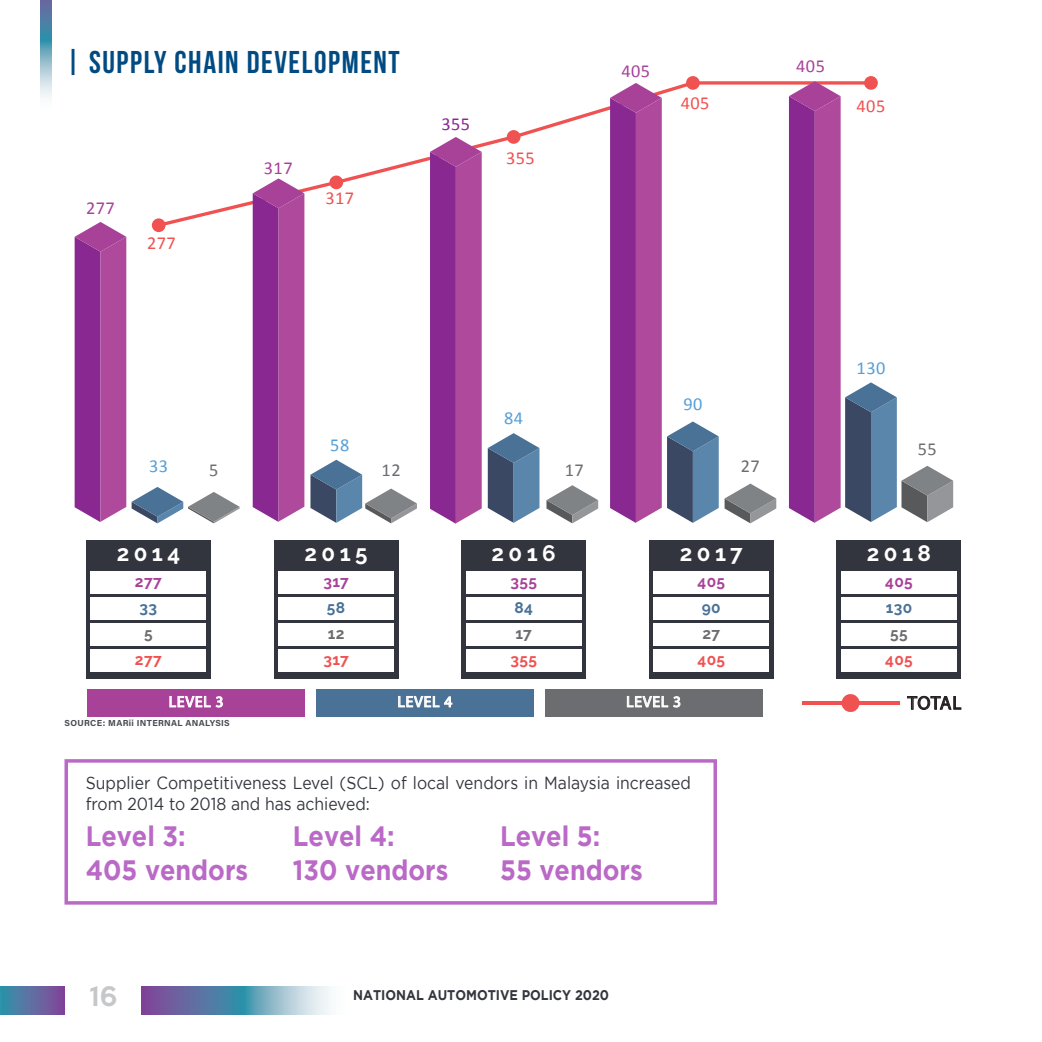
<style>
.page{position:relative;width:1042px;height:1042px;background:#fff}
.page>*{position:absolute;margin:0;border:0;box-sizing:border-box;transform-origin:0 0}
.t1{font:700 31.5px "Bebas Neue";letter-spacing:.05em;color:#014b82}
.main_text{font:700 28px/33.6px "Gotham";color:#ba69c7;scale:.9 1}
.t2{font:500 24.5px "Keep Calm";color:#c6c7c9}
.t3{font:700 22.4px "Raleway";letter-spacing:.2em;color:#fff}
.t4{font:18.9px "Century Gothic";letter-spacing:.025em;color:#231f20}
.t5{font:18.38px "Calibri";letter-spacing:.025em;color:#ef5250}
.t6{font:18.38px "Calibri";letter-spacing:.025em;color:#a84198}
.t7{font:18.38px "Calibri";letter-spacing:.025em;color:#569fd6}
.t8{font:18.38px "Calibri";letter-spacing:.025em;color:#6c6d70}
.t9{font:18.38px "Calibri";color:#892890}
.main_text-2{font:17.5px/21px "Gotham";color:#33363d;scale:.9 1}
.t10{font:15.58px "Century Gothic";letter-spacing:.05em;color:#fff}
.t11{font:700 15.4px/26.1px "Raleway";letter-spacing:.025em;color:#a84198}
.t12{font:700 15.4px/25.9px "Raleway";letter-spacing:.025em;color:#ef5250;text-align:center}
.t13{font:700 15.4px "Raleway";letter-spacing:.025em;color:#6c6d70}
.t14{font:700 14px "Gotham";color:#33363d;scale:.9 1}
.subtitile{font:700 8.75px "Acumin Pro";letter-spacing:.035em;color:#474a51}
.s1{color:#4a7196}
.s2{color:#6c6d70}
</style>
<div class="page">
<img style="left:142px;top:986px;width:188px;height:28px">
<img style="left:0;top:986px;width:65px;height:28px">
<img style="left:40px;top:0;width:11px;height:98px">
<div style="left:86px;top:540px;width:125px;height:139px;background:#32353d"></div>
<div style="left:91px;top:571px;width:115px;height:22px;background:#fff"></div>
<div style="left:91px;top:597px;width:115px;height:23px;background:#fff"></div>
<div style="left:91px;top:624px;width:115px;height:22px;background:#fff"></div>
<div style="left:274px;top:540px;width:124px;height:139px;background:#32353d"></div>
<div style="left:278px;top:571px;width:116px;height:22px;background:#fff"></div>
<div style="left:278px;top:597px;width:116px;height:23px;background:#fff"></div>
<div style="left:461px;top:540px;width:125px;height:139px;background:#32353d"></div>
<div style="left:466px;top:571px;width:115px;height:22px;background:#fff"></div>
<div style="left:466px;top:597px;width:115px;height:23px;background:#fff"></div>
<div style="left:649px;top:540px;width:125px;height:139px;background:#32353d"></div>
<div style="left:653px;top:571px;width:116px;height:22px;background:#fff"></div>
<div style="left:653px;top:597px;width:116px;height:23px;background:#fff"></div>
<div style="left:836px;top:540px;width:125px;height:139px;background:#32353d"></div>
<div style="left:841px;top:571px;width:115px;height:22px;background:#fff"></div>
<div style="left:841px;top:597px;width:115px;height:23px;background:#fff"></div>
<div style="left:87px;top:689px;width:218px;height:28px;background:#a84198"></div>
<div style="left:316px;top:689px;width:218px;height:28px;background:#4a7196"></div>
<svg style="left:169px;top:696px;width:54px;height:12px"></svg>
<svg style="left:398px;top:696px;width:55px;height:12px"></svg>
<div style="left:545px;top:689px;width:217px;height:28px;background:#6c6d70"></div>
<svg style="left:626px;top:696px;width:55px;height:12px"></svg>
<div style="left:278px;top:649px;width:116px;height:23px;background:#fff"></div>
<div style="left:466px;top:649px;width:115px;height:23px;background:#fff"></div>
<div style="left:653px;top:649px;width:116px;height:23px;background:#fff"></div>
<div style="left:841px;top:649px;width:115px;height:23px;background:#fff"></div>
<div style="left:91px;top:649px;width:115px;height:23px;background:#fff"></div>
<div style="left:278px;top:624px;width:116px;height:22px;background:#fff"></div>
<div style="left:466px;top:624px;width:115px;height:22px;background:#fff"></div>
<div style="left:653px;top:624px;width:116px;height:22px;background:#fff"></div>
<div style="left:841px;top:624px;width:115px;height:22px;background:#fff"></div>
<hr style="left:802px;top:701px;width:97px;height:4px;background:#ef5250">
<svg style="left:907px;top:695px;width:54px;height:15px"></svg>
<svg style="left:841px;top:694px;width:19px;height:18px"></svg>
<svg style="left:488px;top:433px;width:51px;height:90px"></svg>
<svg style="left:132px;top:487px;width:108px;height:36px"></svg>
<svg style="left:310px;top:460px;width:107px;height:63px"></svg>
<svg style="left:546px;top:485px;width:52px;height:38px"></svg>
<svg style="left:75px;top:222px;width:51px;height:300px;background:#a0419a"></svg>
<div style="left:152px;top:218px;width:14px;height:14px;background:#ef5250;border-radius:50%"></div>
<div style="left:686px;top:76px;width:14px;height:14px;background:#ef5250;border-radius:50%"></div>
<div style="left:864px;top:76px;width:14px;height:14px;background:#ef5250;border-radius:50%"></div>
<svg style="left:155px;top:79px;width:722px;height:150px"></svg>
<svg style="left:253px;top:178px;width:51px;height:344px;background:#a1429a"></svg>
<svg style="left:430px;top:137px;width:52px;height:387px;background:#a1419a"></svg>
<svg style="left:610px;top:83px;width:166px;height:440px"></svg>
<svg style="left:789px;top:81px;width:164px;height:442px"></svg>
<div style="left:64px;top:759px;width:653px;height:145px;border:4px solid #ba69c7"></div>
<p class="t1" style="left:65px;top:45px;width:336px">| SUPPLY CHAIN DEVELOPMENT</p>
<p class="t6" style="left:86px;top:196px;width:30px">277</p>
<p class="t5" style="left:147px;top:232px;width:30px">277</p>
<p class="t6" style="left:264px;top:156px;width:30px">317</p>
<p class="t5" style="left:325px;top:187px;width:30px">317</p>
<p class="t9" style="left:441px;top:112px;width:30px">355</p>
<p class="t5" style="left:506px;top:147px;width:30px">355</p>
<p class="t6" style="left:621px;top:60px;width:30px">405</p>
<p class="t6" style="left:796px;top:55px;width:30px">405</p>
<p class="t5" style="left:681px;top:91px;width:30px">405</p>
<p class="t5" style="left:856px;top:95px;width:30px">405</p>
<p class="t7" style="left:149px;top:455px;width:21px">33</p>
<p class="t7" style="left:330px;top:433px;width:21px">58</p>
<p class="t7" style="left:504px;top:407px;width:21px">84</p>
<p class="t7" style="left:683px;top:393px;width:21px">90</p>
<p class="t8" style="left:209px;top:458px;width:11px">5</p>
<p class="t8" style="left:382px;top:458px;width:21px">12</p>
<p class="t8" style="left:565px;top:458px;width:21px">17</p>
<p class="t8" style="left:741px;top:455px;width:21px">27</p>
<p class="t7" style="left:856px;top:357px;width:30px">130</p>
<p class="t8" style="left:918px;top:437px;width:21px">55</p>
<p class="t3" style="left:117px;top:540px;width:65px">2014</p>
<p class="t11" style="left:135px;top:569px;width:28px">277<br><span class="s1">33</span></p>
<p class="t12" style="left:135px;top:621px;width:28px"><span class="s2">5<br></span>277</p>
<p class="t3" style="left:304px;top:540px;width:65px">2015</p>
<p class="t11" style="left:323px;top:569px;width:27px">317<br><span class="s1">58</span></p>
<p class="t3" style="left:491px;top:540px;width:66px">2016</p>
<p class="t11" style="left:510px;top:569px;width:28px">355<br><span class="s1">84</span></p>
<p class="t3" style="left:680px;top:540px;width:64px">2017</p>
<p class="t11" style="left:697px;top:569px;width:29px">405<br><span class="s1">90</span></p>
<p class="t3" style="left:867px;top:540px;width:66px">2018</p>
<p class="t11" style="left:885px;top:569px;width:29px">405<br><span class="s1">130</span></p>
<p class="t13" style="left:328px;top:625px;width:18px">12</p>
<p class="t13" style="left:515px;top:625px;width:18px">17</p>
<p class="t13" style="left:702px;top:625px;width:19px">27</p>
<p class="t13" style="left:890px;top:625px;width:19px">55</p>
<p class="t12" style="left:323px;top:647px;width:27px">317</p>
<p class="t12" style="left:510px;top:647px;width:28px">355</p>
<p class="t12" style="left:697px;top:647px;width:29px">405</p>
<p class="t12" style="left:885px;top:647px;width:29px">405</p>
<p class="t10" style="left:169px;top:692px;width:56px">LEVEL 3</p>
<p class="t10" style="left:397px;top:692px;width:56px">LEVEL 4</p>
<p class="t10" style="left:626px;top:692px;width:56px">LEVEL 3</p>
<p class="subtitile" style="left:64px;top:717px;width:167px">SOURCE: MARii INTERNAL ANALYSIS</p>
<p class="main_text-2" style="left:86px;top:772px;width:674px">Supplier Competitiveness Level (SCL) of local vendors in Malaysia increased from 2014 to 2018 and has achieved:</p>
<p class="main_text" style="left:86px;top:819px;width:182px">Level 3:<br>405 vendors</p>
<p class="main_text" style="left:293px;top:819px;width:174px">Level 4:<br>130 vendors</p>
<p class="main_text" style="left:500px;top:819px;width:160px">Level 5:<br>55 vendors</p>
<h3 class="t2" style="left:89px;top:975px;width:30px">16</h3>
<p class="t14" style="left:353px;top:987px;width:286px">NATIONAL AUTOMOTIVE POLICY 2020</p>
<p class="t4" style="left:907px;top:691px;width:55px">TOTAL</p>
</div>
